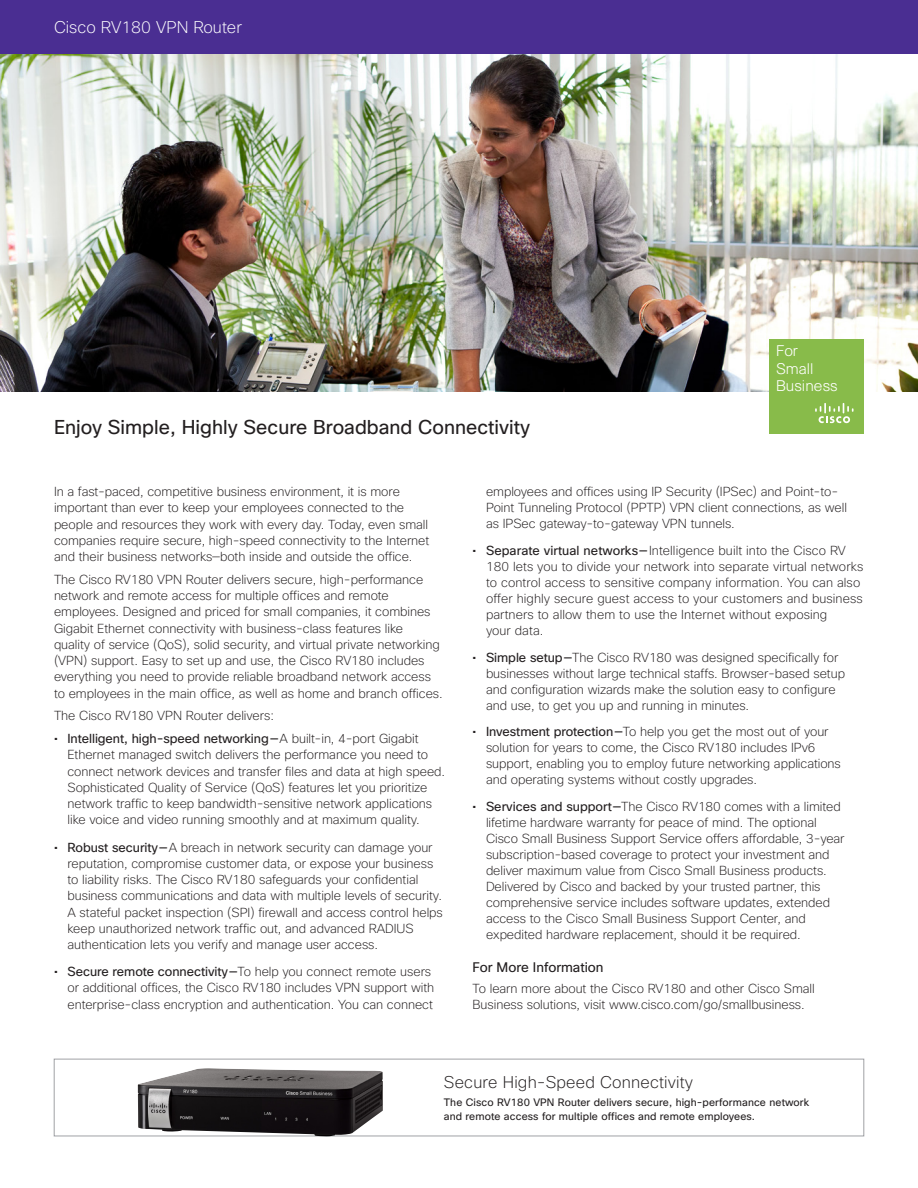
<style>
.page{position:relative;width:918px;height:1188px;background:#fff}
.page>*{position:absolute;margin:0;border:0;box-sizing:border-box;transform-origin:0 0}
.t1{font:19.5px "Cisco Sans";color:#231f20}
.t2{font:200 16.5px "Cisco Sans";letter-spacing:.01em;color:#231f20}
.t3{font:200 16.5px "Cisco Sans";color:#fff}
.t4{font:300 15.15px/17.2px "Cisco";color:#fff}
.SubHead1{font:13.5px "Cisco Sans";color:#231f20}
.Bullet1{font:200 12.75px/16px "Cisco Sans";letter-spacing:-.005em;color:#231f20}
.Body{font:200 12.75px/16.2px "Cisco Sans";letter-spacing:-.005em;color:#231f20}
.t5{font:10.5px/13.5px "Cisco Sans";letter-spacing:.01em;color:#231f20}
.s1{font-weight:400}
</style>
<div class="page">
<img style="left:0;top:54px;width:918px;height:338px">
<div style="left:0;top:0;width:918px;height:54px;background:#4a2e92"></div>
<div style="left:770px;top:339px;width:94px;height:95px;background:#88bb4a"></div>
<svg style="left:815px;top:403px;width:39px;height:20px"></svg>
<div style="left:54px;top:1059px;width:810px;height:77px;border:1px solid #a0a1a5"></div>
<img style="left:138px;top:1068px;width:245px;height:68px">
<p class="t3" style="left:54px;top:17px;width:189px">Cisco RV180 VPN Router</p>
<p class="t1" style="left:54px;top:414px;width:478px">Enjoy Simple, Highly Secure Broadband Connectivity</p>
<p class="t4" style="left:776px;top:342px;width:63px">For<br>Small<br>Business</p>
<p class="Body" style="left:54px;top:483px;width:377px">In a fast-paced, competitive business environment, it is more important than ever to keep your employees connected to the people and resources they work with every day. Today, even small companies require secure, high-speed connectivity to the Internet and their business networks—both inside and outside the office.</p>
<p class="Body" style="left:54px;top:571px;width:390px">The Cisco RV180 VPN Router delivers secure, high-performance network and remote access for multiple offices and remote employees. Designed and priced for small companies, it combines Gigabit Ethernet connectivity with business-class features like<br>quality of service (QoS), solid security, and virtual private networking (VPN) support. Easy to set up and use, the Cisco RV180 includes everything you need to provide reliable broadband network access to employees in the main office, as well as home and branch offices.</p>
<p class="Body" style="left:54px;top:708px;width:221px">The Cisco RV180 VPN Router delivers:</p>
<p class="Bullet1" style="left:68px;top:731px;width:379px;text-indent:-14px"><span class="s1">• Intelligent, high-speed networking—</span>A built-in, 4-port Gigabit Ethernet managed switch delivers the performance you need to connect network devices and transfer files and data at high speed.<br>Sophisticated Quality of Service (QoS) features let you prioritize network traffic to keep bandwidth-sensitive network applications like voice and video running smoothly and at maximum quality.</p>
<p class="Bullet1" style="left:68px;top:839px;width:377px;text-indent:-14px"><span class="s1">• Robust security—</span>A breach in network security can damage your reputation, compromise customer data, or expose your business to liability risks. The Cisco RV180 safeguards your confidential business communications and data with multiple levels of security.<br>A stateful packet inspection (SPI) firewall and access control helps keep unauthorized network traffic out, and advanced RADIUS authentication lets you verify and manage user access.</p>
<p class="Bullet1" style="left:68px;top:964px;width:368px;text-indent:-14px"><span class="s1">• Secure remote connectivity—</span>To help you connect remote users or additional offices, the Cisco RV180 includes VPN support with enterprise-class encryption and authentication. You can connect</p>
<p class="Bullet1" style="left:486px;top:483px;width:363px">employees and offices using IP Security (IPSec) and Point-to-<br>Point Tunneling Protocol (PPTP) VPN client connections, as well as IPSec gateway-to-gateway VPN tunnels.</p>
<p class="Bullet1" style="left:486px;top:542px;width:379px;text-indent:-14px"><span class="s1">• Separate virtual networks—</span>Intelligence built into the Cisco RV 180 lets you to divide your network into separate virtual networks to control access to sensitive company information. You can also offer highly secure guest access to your customers and business partners to allow them to use the Internet without exposing<br>your data.</p>
<p class="Bullet1" style="left:486px;top:649px;width:361px;text-indent:-14px"><span class="s1">• Simple setup—</span>The Cisco RV180 was designed specifically for businesses without large technical staffs. Browser-based setup and configuration wizards make the solution easy to configure and use, to get you up and running in minutes.</p>
<p class="Bullet1" style="left:486px;top:724px;width:356px;text-indent:-14px"><span class="s1">• Investment protection—</span>To help you get the most out of your solution for years to come, the Cisco RV180 includes IPv6 support, enabling you to employ future networking applications and operating systems without costly upgrades.</p>
<p class="Bullet1" style="left:486px;top:799px;width:360px;text-indent:-14px"><span class="s1">• Services and support—</span>The Cisco RV180 comes with a limited lifetime hardware warranty for peace of mind. The optional Cisco Small Business Support Service offers affordable, 3-year subscription-based coverage to protect your investment and deliver maximum value from Cisco Small Business products.<br>Delivered by Cisco and backed by your trusted partner, this comprehensive service includes software updates, extended access to the Cisco Small Business Support Center, and expedited hardware replacement, should it be required.</p>
<p class="SubHead1" style="left:472px;top:959px;width:133px">For More Information</p>
<p class="Body" style="left:472px;top:980px;width:344px">To learn more about the Cisco RV180 and other Cisco Small<br>Business solutions, visit www.cisco.com/go/smallbusiness.</p>
<p class="t2" style="left:444px;top:1072px;width:251px">Secure High-Speed Connectivity</p>
<p class="t5" style="left:444px;top:1096px;width:367px">The Cisco RV180 VPN Router delivers secure, high-performance network and remote access for multiple offices and remote employees.</p>
</div>
